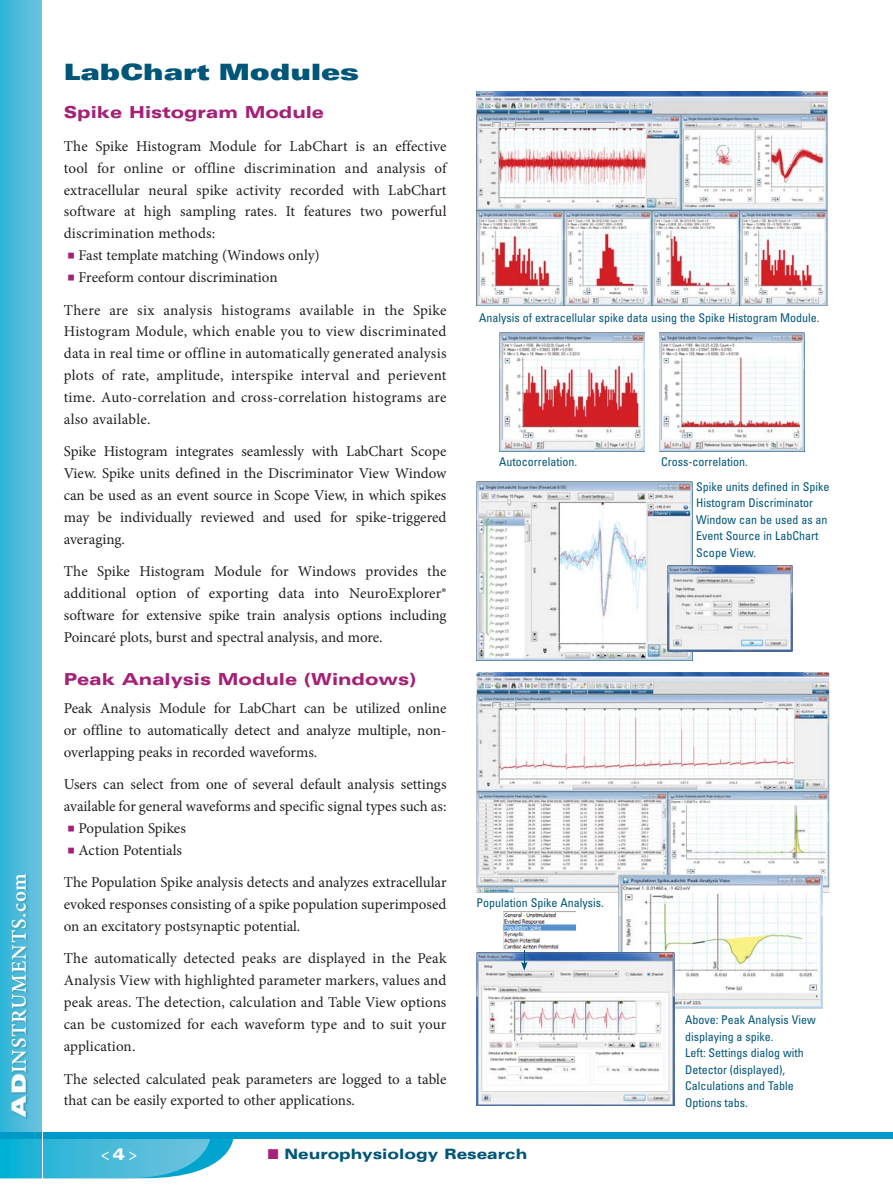
<style>
.page{position:relative;width:893px;height:1191px;background:#fff}
.page>*{position:absolute;margin:0;border:0;box-sizing:border-box;transform-origin:0 0}
.t1{font:22.5px "Univers LT Std X Black Ex";color:#005679}
.t2{font:600 21px "Minion Pro";letter-spacing:.04em;color:#fff}
.t3{font:900 expanded 16.5px "Univers LT Std";color:#a42177}
.t4{font:condensed 16.5px "Univers LT Std";color:#fff}
.t5{font:15px/21.9px "Minion Pro";color:#231f20;text-align:justify}
.t6{font:900 expanded 14.25px "Univers LT Std";color:#005679}
.t7{font:condensed 12px/16.5px "Univers LT Std";color:#005679}
.s1{font-family:"Univers LT Std X Black Ex";font-weight:400;font-size:19.5px}
.s2{font-family:"Eco Wes";font-size:18.6px;color:#a42177}
.s3{font-weight:900;font-stretch:expanded}
.s4{color:#a42177}
</style>
<div class="page">
<svg style="left:0;top:0;width:42px;height:1132px;background:#4dbbda"></svg>
<svg style="left:0;top:1138px;width:234px;height:40px;background:#47bbda"></svg>
<div style="left:0;top:1132px;width:893px;height:6px;background:#009ac8"></div>
<img style="left:11px;top:874px;width:17px;height:244px">
<hr style="left:42px;top:0;width:1px;height:1190px;background:#fff">
<img style="left:499px;top:332px;width:146px;height:119px">
<img style="left:659px;top:332px;width:145px;height:119px">
<img style="left:476px;top:672px;width:353px;height:220px">
<img style="left:618px;top:875px;width:205px;height:133px">
<img style="left:476px;top:92px;width:351px;height:214px">
<img style="left:476px;top:482px;width:216px;height:178px">
<img style="left:668px;top:566px;width:124px;height:85px">
<img style="left:476px;top:952px;width:198px;height:153px">
<hr style="left:524px;top:927px;width:1px;height:37px;background:#005480">
<svg style="left:521px;top:962px;width:6px;height:8px"></svg>
<img style="left:503px;top:912px;width:73px;height:37px">
<h2 class="t2" style="left:11px;top:1116px;width:245px;rotate:-90deg"><span class="s1">AD</span>INSTRUMENTS.com</h2>
<h1 class="t1" style="left:64px;top:61px;width:297px">LabChart Modules</h1>
<p class="t3" style="left:64px;top:105px;width:262px">Spike Histogram Module</p>
<p class="t5" style="left:64px;top:136px;width:384px;text-align:left">The Spike Histogram Module for LabChart is an effective tool for online or offline discrimination and analysis of extracellular neural spike activity recorded with LabChart software at high sampling rates. It features two powerful discrimination methods:<br><span class="s2">n</span>Fast template matching (Windows only)<br><span class="s2">n</span>Freeform contour discrimination</p>
<p class="t5" style="left:64px;top:300px;width:384px">There are six analysis histograms available in the Spike Histogram Module, which enable you to view discriminated data in real time or offline in automatically generated analysis plots of rate, amplitude, interspike interval and perievent time. Auto-correlation and cross-correlation histograms are also available.</p>
<p class="t5" style="left:64px;top:442px;width:384px">Spike Histogram integrates seamlessly with LabChart Scope View. Spike units defined in the Discriminator View Window can be used as an event source in Scope View, in which spikes may be individually reviewed and used for spike-triggered averaging.</p>
<p class="t5" style="left:64px;top:562px;width:384px">The Spike Histogram Module for Windows provides the additional option of exporting data into NeuroExplorer® software for extensive spike train analysis options including Poincaré plots, burst and spectral analysis, and more.</p>
<p class="t3" style="left:64px;top:671px;width:354px">Peak Analysis Module (Windows)</p>
<p class="t5" style="left:64px;top:698px;width:384px">Peak Analysis Module for LabChart can be utilized online or offline to automatically detect and analyze multiple, non&shy;overlapping peaks in recorded waveforms.</p>
<p class="t5" style="left:64px;top:774px;width:384px;text-align:left">Users can select from one of several default analysis settings available for general waveforms and specific signal types such as: <span class="s2">n</span>Population Spikes<br><span class="s2">n</span>Action Potentials</p>
<p class="t5" style="left:64px;top:873px;width:384px">The Population Spike analysis detects and analyzes extracellular evoked responses consisting of a spike population superimposed on an excitatory postsynaptic potential.</p>
<p class="t5" style="left:64px;top:949px;width:384px">The automatically detected peaks are displayed in the Peak Analysis View with highlighted parameter markers, values and peak areas. The detection, calculation and Table View options can be customized for each waveform type and to suit your application.</p>
<p class="t5" style="left:64px;top:1069px;width:384px">The selected calculated peak parameters are logged to a table that can be easily exported to other applications.</p>
<p class="t7" style="left:479px;top:310px;width:342px">Analysis of extracellular spike data using the Spike Histogram Module.</p>
<p class="t7" style="left:499px;top:454px;width:79px">Autocorrelation.</p>
<p class="t7" style="left:661px;top:454px;width:88px">Cross-correlation.</p>
<p class="t7" style="left:696px;top:479px;width:135px">Spike units defined in Spike<br>Histogram Discriminator<br>Window can be used as an<br>Event Source in LabChart<br>Scope View.</p>
<p class="t7" style="left:476px;top:895px;width:129px">Population Spike Analysis.</p>
<p class="t7" style="left:685px;top:1012px;width:132px">Above: Peak Analysis View displaying a spike.<br>Left: Settings dialog with<br>Detector (displayed),<br>Calculations and Table<br>Options tabs.</p>
<p class="t4" style="left:101px;top:1146px;width:38px">&lt; <span class="s3">4</span> &gt;</p>
<p class="t6" style="left:268px;top:1147px;width:261px"><span class="s4">■</span> Neurophysiology Research</p>
</div>
